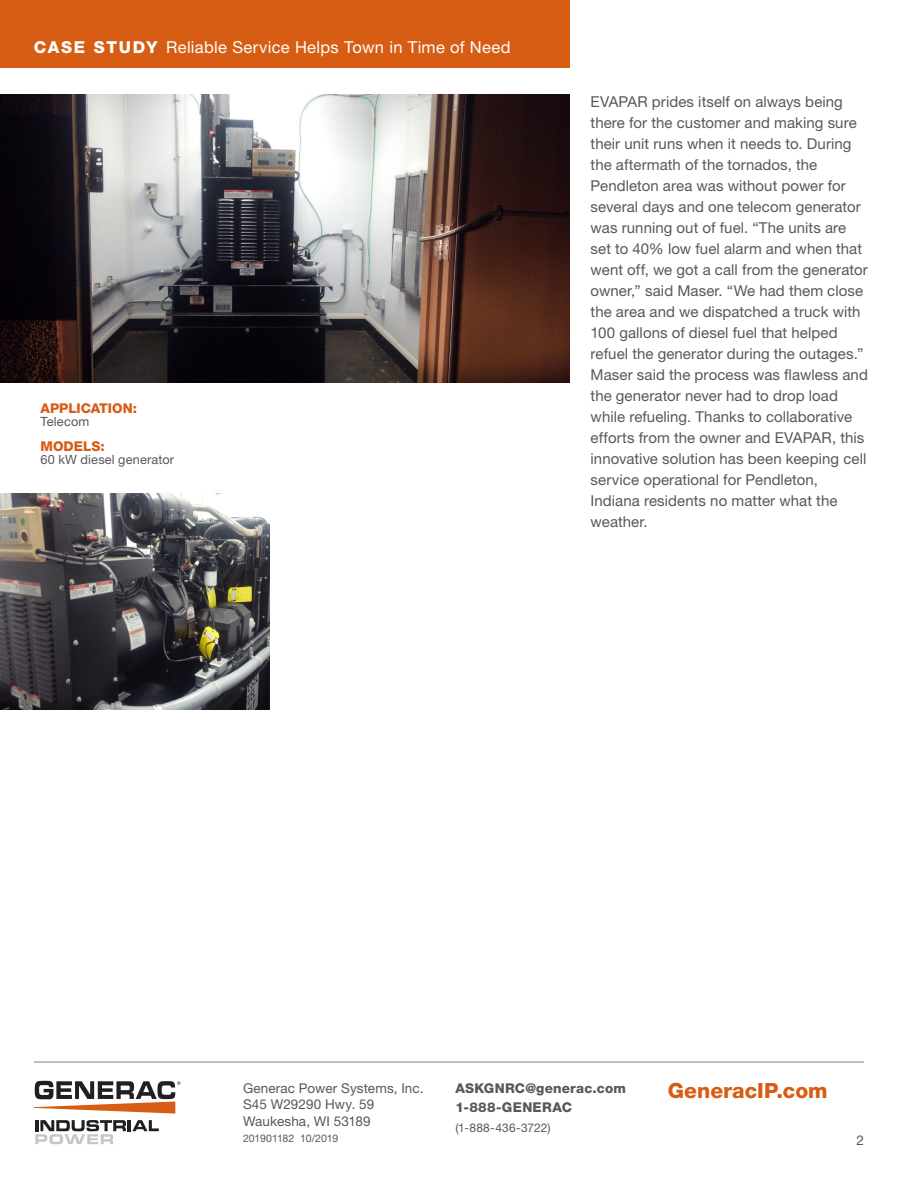
<style>
.page{position:relative;width:918px;height:1188px;background:#fff}
.page>*{position:absolute;margin:0;border:0;box-sizing:border-box;transform-origin:0 0}
.t1{font:800 21px "Helvetica Neue LT Std";color:#d75d14}
.page_2_title_of_proj{font:16.5px "Helvetica Neue LT Std";letter-spacing:.02em;color:#fff}
.t2{font:15px/21px "Helvetica Neue LT Std";letter-spacing:.005em;color:#57585a}
.t3{font:13.5px/16.5px "Helvetica Neue LT Std";letter-spacing:.01em;color:#57585a}
.t4{font:800 13.5px/19.5px "Helvetica Neue LT Std";letter-spacing:.015em;color:#57585a}
.page_2_sidebar_heade{font:800 13.5px "Helvetica Neue LT Std";color:#d75d14}
.page_2_sidebar_text{font:12.75px "Helvetica Neue LT Std";letter-spacing:.015em;color:#57585a}
.t5{font:12px "Helvetica Neue LT Std";letter-spacing:.015em;color:#57585a}
.t6{font:10.5px "Helvetica Neue LT Std";letter-spacing:-.01em;color:#57585a}
.s1{font-weight:800}
</style>
<div class="page">
<img style="left:0;top:94px;width:569px;height:288px">
<img style="left:0;top:494px;width:270px;height:216px">
<div style="left:0;top:0;width:569px;height:68px;background:#d75d14"></div>
<hr style="left:34px;top:1062px;width:830px;height:1px;background:#808285">
<svg style="left:34px;top:1081px;width:147px;height:33px"></svg>
<svg style="left:35px;top:1120px;width:124px;height:24px"></svg>
<p class="page_2_title_of_proj" style="left:34px;top:37px;width:478px"><span class="s1">CASE STUDY</span> Reliable Service Helps Town in Time of Need</p>
<p class="page_2_sidebar_heade" style="left:40px;top:400px;width:98px">APPLICATION:</p>
<p class="page_2_sidebar_text" style="left:40px;top:414px;width:50px">Telecom</p>
<p class="page_2_sidebar_heade" style="left:40px;top:438px;width:66px">MODELS:</p>
<p class="page_2_sidebar_text" style="left:40px;top:452px;width:135px">60 kW diesel generator</p>
<p class="t2" style="left:591px;top:91px;width:279px">EVAPAR prides itself on always being there for the customer and making sure their unit runs when it needs to. During the aftermath of the tornados, the Pendleton area was without power for several days and one telecom generator was running out of fuel. “The units are set to 40% low fuel alarm and when that went off, we got a call from the generator owner,” said Maser. “We had them close the area and we dispatched a truck with 100 gallons of diesel fuel that helped refuel the generator during the outages.” Maser said the process was flawless and the generator never had to drop load while refueling. Thanks to collaborative efforts from the owner and EVAPAR, this innovative solution has been keeping cell service operational for Pendleton, Indiana residents no matter what the weather.</p>
<p class="t3" style="left:243px;top:1080px;width:182px">Generac Power Systems, Inc.<br>S45 W29290 Hwy. 59<br>Waukesha, WI 53189</p>
<p class="t6" style="left:243px;top:1132px;width:97px">201901182 10/2019</p>
<p class="t4" style="left:455px;top:1078px;width:172px">ASKGNRC@generac.com<br>1-888-GENERAC</p>
<p class="t5" style="left:455px;top:1120px;width:97px">(1-888-436-3722)</p>
<p class="t1" style="left:668px;top:1078px;width:161px">GeneracIP.com</p>
<p class="t3" style="left:856px;top:1132px;width:9px">2</p>
</div>
